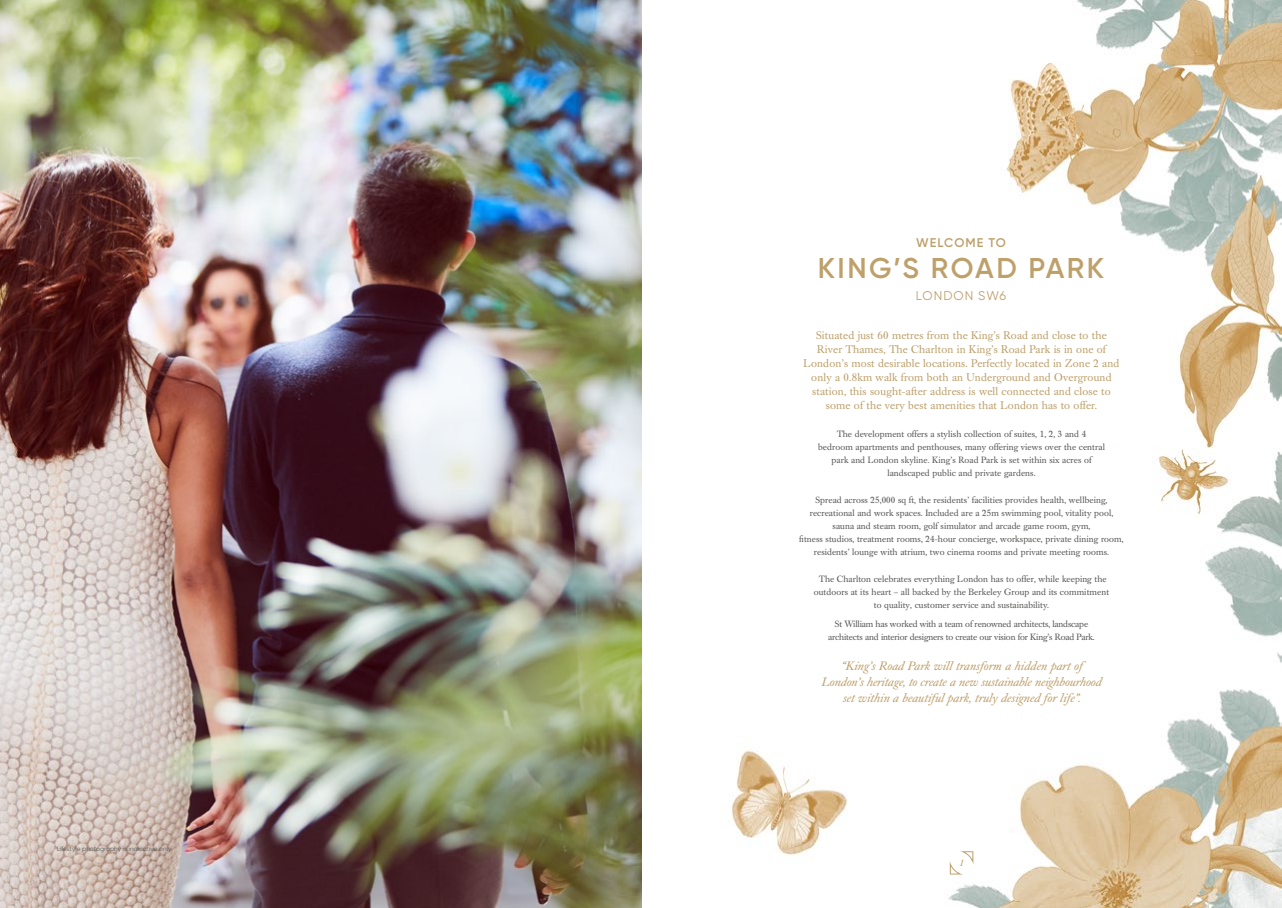
<style>
.page{position:relative;width:1282px;height:908px;background:#fff}
.page>*{position:absolute;margin:0;border:0;box-sizing:border-box;transform-origin:0 0}
.Serif_Page_Header{font:600 28.6px "Gilroy";letter-spacing:.085em;color:#bea06a}
.t1{font:600 12.6px "Gilroy";letter-spacing:.085em;color:#bea06a}
.t2{font:12.6px "Gilroy";letter-spacing:.085em;color:#bea06a}
.t3{font:italic 12px/16px "Caslon Book BE";letter-spacing:.01em;color:#bea06a;text-align:center}
.t4{font:11px/14px "Caslon Book BE";letter-spacing:.015em;color:#bea06a;text-align:center}
.t5{font:9px/13px "Caslon Book BE";letter-spacing:.01em;color:#575756;text-align:center}
.t6{font:9px/13px "Caslon Book BE";letter-spacing:-.015em;color:#575756;text-align:center}
.t7{font:italic 9px "Caslon Book BE";color:#bea06a}
.t8{font:6.5px "Gilroy";color:#575756}
</style>
<div class="page">
<img style="left:641px;top:0;width:640px;height:907px">
<img style="left:0;top:0;width:641px;height:907px">
<svg style="left:949px;top:850px;width:24px;height:24px"></svg>
<p class="t8" style="left:57px;top:844px;width:117px">Lifestyle photography is indicative only.</p>
<p class="t1" style="left:916px;top:234px;width:91px">WELCOME TO</p>
<p class="Serif_Page_Header" style="left:818px;top:250px;width:288px">KING’S ROAD PARK</p>
<p class="t2" style="left:915px;top:288px;width:92px">LONDON SW6</p>
<p class="t4" style="left:803px;top:328px;width:317px">Situated just 60 metres from the King’s Road and close to the River Thames, The Charlton in King’s Road Park is in one of London’s most desirable locations. Perfectly located in Zone 2 and only a 0.8km walk from both an Underground and Overground station, this sought-after address is well connected and close to some of the very best amenities that London has to offer.</p>
<p class="t5" style="left:818px;top:427px;width:288px">The development offers a stylish collection of suites, 1, 2, 3 and 4<br>bedroom apartments and penthouses, many offering views over the central park and London skyline. King’s Road Park is set within six acres of landscaped public and private gardens.</p>
<p class="t5" style="left:799px;top:493px;width:326px">Spread across 25,000 sq ft, the residents’ facilities provides health, wellbeing, recreational and work spaces. Included are a 25m swimming pool, vitality pool, sauna and steam room, golf simulator and arcade game room, gym,<br>fitness studios, treatment rooms, 24-hour concierge, workspace, private dining room, residents’ lounge with atrium, two cinema rooms and private meeting rooms.</p>
<p class="t5" style="left:813px;top:572px;width:297px">The Charlton celebrates everything London has to offer, while keeping the outdoors at its heart – all backed by the Berkeley Group and its commitment to quality, customer service and sustainability.</p>
<p class="t6" style="left:828px;top:617px;width:268px">St William has worked with a team of renowned architects, landscape architects and interior designers to create our vision for King’s Road Park.</p>
<p class="t3" style="left:821px;top:658px;width:281px">“King’s Road Park will transform a hidden part of<br>London’s heritage, to create a new sustainable neighbourhood set within a beautiful park, truly designed for life”.</p>
<p class="t7" style="left:959px;top:857px;width:6px">1</p>
</div>
